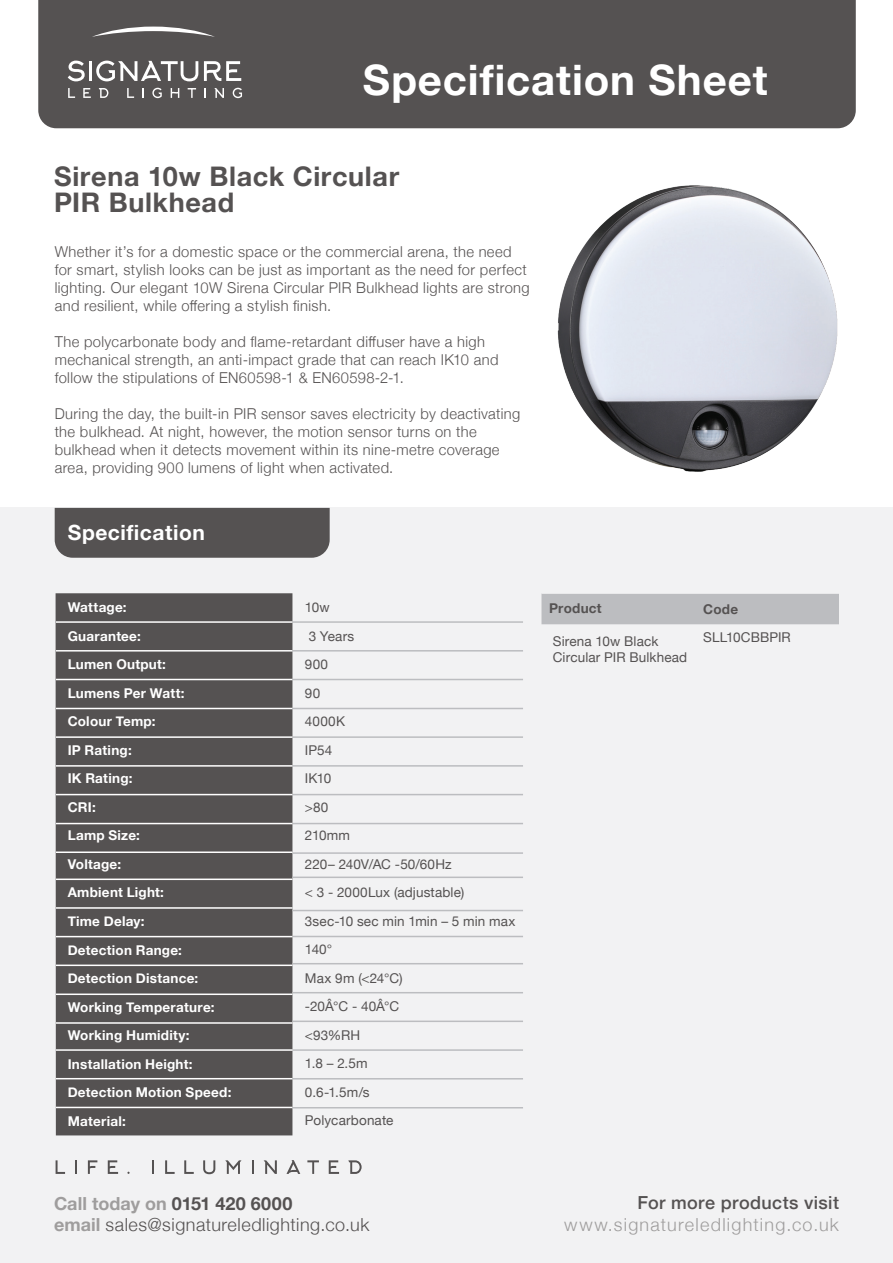
<style>
.page{position:relative;width:893px;height:1263px;background:#fff}
.page>*{position:absolute;margin:0;border:0;box-sizing:border-box;transform-origin:0 0}
.t1{font:700 42px "Helvetica Neue";letter-spacing:.025em;color:#fff}
.t2{font:700 27px/25.5px "Helvetica Neue";letter-spacing:.025em;color:#555252}
.t3{font:700 21px "Helvetica Neue";letter-spacing:.025em;color:#fff}
.t4{font:300 18px/21px "Helvetica Neue";letter-spacing:.03em;color:#555252}
.t5{font:300 18px "Helvetica Neue";letter-spacing:.07em;color:#9f9d9d}
.t6{font:500 18px "Helvetica Neue";letter-spacing:.02em;color:#555252}
.t7{font:300 15px/18px "Helvetica Neue";letter-spacing:.025em;color:#555252}
.t8{font:700 13.5px/28.5px "Helvetica Neue";letter-spacing:.015em;color:#fff}
.t9{font:13.5px/28.5px "Helvetica Neue";letter-spacing:.01em;color:#555252}
.t10{font:700 13.5px "Helvetica Neue";letter-spacing:.015em;color:#555252}
.s1{font-weight:700;color:#9f9d9d}
.s2{font-weight:700}
</style>
<div class="page">
<div style="left:0;top:508px;width:893px;height:755px;background:#f2f2f3"></div>
<svg style="left:56px;top:1160px;width:9px;height:14px"></svg>
<svg style="left:75px;top:1160px;width:2px;height:14px"></svg>
<svg style="left:88px;top:1160px;width:9px;height:14px"></svg>
<svg style="left:108px;top:1160px;width:10px;height:14px"></svg>
<svg style="left:152px;top:1160px;width:2px;height:14px"></svg>
<svg style="left:165px;top:1160px;width:10px;height:14px"></svg>
<svg style="left:184px;top:1160px;width:10px;height:14px"></svg>
<svg style="left:203px;top:1160px;width:12px;height:14px"></svg>
<svg style="left:225px;top:1160px;width:17px;height:14px"></svg>
<svg style="left:252px;top:1160px;width:2px;height:14px"></svg>
<svg style="left:264px;top:1160px;width:13px;height:14px"></svg>
<svg style="left:286px;top:1160px;width:14px;height:14px"></svg>
<svg style="left:307px;top:1160px;width:12px;height:14px"></svg>
<svg style="left:329px;top:1160px;width:10px;height:14px"></svg>
<svg style="left:348px;top:1160px;width:14px;height:14px"></svg>
<div style="left:541px;top:593px;width:298px;height:31px;background:#bcbdc0"></div>
<div style="left:38px;top:0;width:818px;height:128px;background:#555252"></div>
<div style="left:55px;top:508px;width:275px;height:50px;background:#555252"></div>
<div style="left:56px;top:593px;width:236px;height:542px;background:#555252"></div>
<hr style="left:56px;top:621px;width:236px;height:2px;background:#fff">
<hr style="left:292px;top:621px;width:231px;height:2px;background:#bcbdc0">
<hr style="left:56px;top:736px;width:236px;height:2px;background:#fff">
<hr style="left:56px;top:708px;width:236px;height:1px;background:#fff">
<hr style="left:56px;top:907px;width:236px;height:2px;background:#fff">
<hr style="left:56px;top:1078px;width:236px;height:1px;background:#fff">
<hr style="left:56px;top:1107px;width:236px;height:1px;background:#fff">
<hr style="left:292px;top:736px;width:231px;height:2px;background:#bcbdc0">
<hr style="left:292px;top:1020px;width:231px;height:2px;background:#bcbdc0">
<hr style="left:292px;top:708px;width:231px;height:1px;background:#bcbdc0">
<hr style="left:292px;top:992px;width:231px;height:1px;background:#bcbdc0">
<hr style="left:292px;top:852px;width:231px;height:2px;background:#bcbdc0">
<hr style="left:56px;top:650px;width:236px;height:1px;background:#fff">
<hr style="left:292px;top:650px;width:231px;height:1px;background:#bcbdc0">
<hr style="left:56px;top:765px;width:236px;height:2px;background:#fff">
<hr style="left:56px;top:936px;width:236px;height:1px;background:#fff">
<hr style="left:292px;top:765px;width:231px;height:2px;background:#bcbdc0">
<hr style="left:292px;top:1049px;width:231px;height:2px;background:#bcbdc0">
<hr style="left:292px;top:876px;width:231px;height:2px;background:#bcbdc0">
<hr style="left:56px;top:878px;width:236px;height:2px;background:#fff">
<hr style="left:56px;top:1049px;width:236px;height:2px;background:#fff">
<hr style="left:56px;top:823px;width:236px;height:1px;background:#fff">
<hr style="left:56px;top:993px;width:236px;height:2px;background:#fff">
<hr style="left:292px;top:823px;width:231px;height:1px;background:#bcbdc0">
<hr style="left:292px;top:1107px;width:231px;height:1px;background:#bcbdc0">
<hr style="left:292px;top:936px;width:231px;height:1px;background:#bcbdc0">
<hr style="left:56px;top:679px;width:236px;height:1px;background:#fff">
<hr style="left:292px;top:679px;width:231px;height:1px;background:#bcbdc0">
<hr style="left:292px;top:963px;width:231px;height:1px;background:#bcbdc0">
<hr style="left:56px;top:794px;width:236px;height:1px;background:#fff">
<hr style="left:56px;top:964px;width:236px;height:2px;background:#fff">
<hr style="left:292px;top:794px;width:231px;height:1px;background:#bcbdc0">
<hr style="left:292px;top:1078px;width:231px;height:1px;background:#bcbdc0">
<hr style="left:292px;top:910px;width:231px;height:1px;background:#bcbdc0">
<hr style="left:56px;top:851px;width:236px;height:2px;background:#fff">
<hr style="left:56px;top:1022px;width:236px;height:2px;background:#fff">
<svg style="left:68px;top:61px;width:17px;height:20px"></svg>
<hr style="left:89px;top:61px;width:3px;height:20px;background:#fff">
<svg style="left:96px;top:61px;width:102px;height:20px"></svg>
<svg style="left:204px;top:61px;width:37px;height:20px"></svg>
<svg style="left:92px;top:27px;width:123px;height:10px"></svg>
<svg style="left:68px;top:88px;width:7px;height:10px"></svg>
<svg style="left:83px;top:88px;width:8px;height:10px"></svg>
<svg style="left:99px;top:88px;width:9px;height:10px"></svg>
<svg style="left:127px;top:88px;width:7px;height:10px"></svg>
<svg style="left:142px;top:88px;width:2px;height:10px"></svg>
<svg style="left:152px;top:88px;width:10px;height:10px"></svg>
<svg style="left:171px;top:88px;width:8px;height:10px"></svg>
<svg style="left:188px;top:88px;width:8px;height:10px"></svg>
<svg style="left:204px;top:88px;width:2px;height:10px"></svg>
<svg style="left:214px;top:88px;width:10px;height:10px"></svg>
<svg style="left:233px;top:88px;width:9px;height:10px"></svg>
<img style="left:557px;top:185px;width:281px;height:287px">
<h1 class="t1" style="left:363px;top:47px;width:406px">Specification Sheet</h1>
<h2 class="t2" style="left:54px;top:165px;width:347px">Sirena 10w Black Circular<br>PIR Bulkhead</h2>
<p class="t7" style="left:55px;top:241px;width:477px">Whether it’s for a domestic space or the commercial arena, the need for smart, stylish looks can be just as important as the need for perfect lighting. Our elegant 10W Sirena Circular PIR Bulkhead lights are strong and resilient, while offering a stylish finish.</p>
<p class="t7" style="left:55px;top:331px;width:445px">The polycarbonate body and flame-retardant diffuser have a high mechanical strength, an anti-impact grade that can reach IK10 and follow the stipulations of EN60598-1 &amp; EN60598-2-1.</p>
<p class="t7" style="left:55px;top:403px;width:467px">During the day, the built-in PIR sensor saves electricity by deactivating the bulkhead. At night, however, the motion sensor turns on the bulkhead when it detects movement within its nine-metre coverage area, providing 900 lumens of light when activated.</p>
<h3 class="t3" style="left:68px;top:516px;width:139px">Specification</h3>
<p class="t8" style="left:68px;top:594px;width:165px">Wattage:<br>Guarantee:<br>Lumen Output:<br>Lumens Per Watt:<br>Colour Temp:<br>IP Rating:<br>IK Rating:<br>CRI:<br>Lamp Size:<br>Voltage:<br>Ambient Light:<br>Time Delay:<br>Detection Range:<br>Detection Distance:<br>Working Temperature:<br>Working Humidity:<br>Installation Height:<br>Detection Motion Speed:<br>Material:</p>
<p class="t9" style="left:305px;top:594px;width:212px">10w<br>3 Years<br>900<br>90<br>4000K<br>IP54<br>IK10<br>&gt;80<br>210mm<br>220– 240V/AC -50/60Hz<br>&lt; 3 - 2000Lux (adjustable)<br>3sec-10 sec min 1min – 5 min max<br>140°<br>Max 9m (&lt;24°C)<br>-20Â°C - 40Â°C<br>&lt;93%RH<br>1.8 – 2.5m<br>0.6-1.5m/s<br>Polycarbonate</p>
<p class="t4" style="left:54px;top:1191px;width:317px"><span class="s1">Call today on</span> <span class="s2">0151 420 6000<br></span><span class="s1">email</span> sales@signatureledlighting.co.uk</p>
<p class="t10" style="left:549px;top:598px;width:54px">Product</p>
<p class="t9" style="left:553px;top:633px;width:136px;line-height:16.2px">Sirena 10w Black<br>Circular PIR Bulkhead</p>
<p class="t10" style="left:703px;top:598px;width:36px">Code</p>
<p class="t9" style="left:703px;top:624px;width:89px">SLL10CBBPIR</p>
<p class="t6" style="left:637px;top:1188px;width:203px">For more products visit</p>
<p class="t5" style="left:564px;top:1210px;width:276px">www.signatureledlighting.co.uk</p>
</div>
